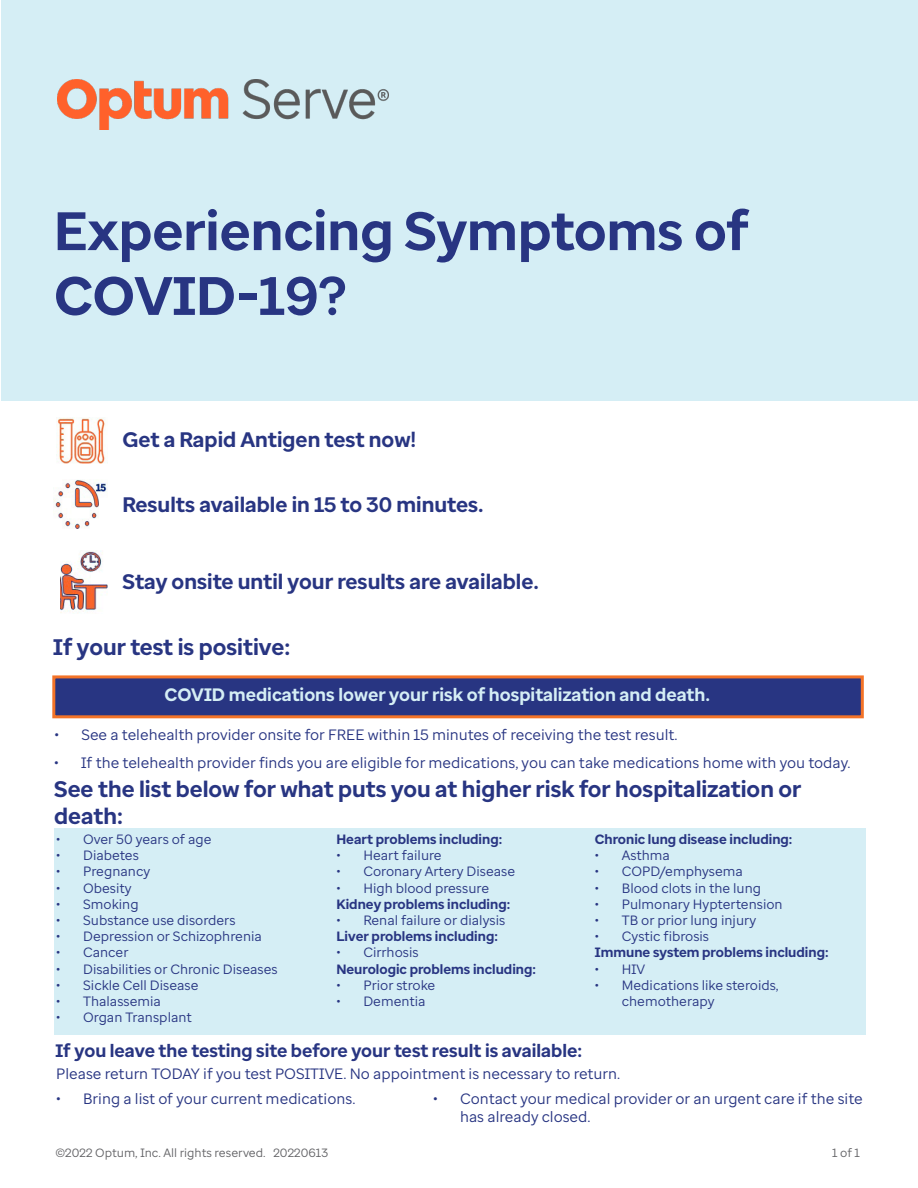
<style>
.page{position:relative;width:918px;height:1188px;background:#fff}
.page>*{position:absolute;margin:0;border:0;box-sizing:border-box;transform-origin:0 0}
.t1{font:700 54px/64.8px "Optum Sans";color:#283582}
.t2{font:700 22.5px/27px "Optum Sans";color:#283582}
.t3{font:700 21px "Optum Sans";color:#283582}
.t4{font:700 18px "Optum Sans";color:#283582}
.t5{font:700 18px "Optum Sans";color:#d5eef5}
.t6{font:15px/18px "Optum Sans";color:#283582}
.t7{font:13.5px/16.2px "Optum Sans";color:#283582}
.t8{font:700 13.5px "Optum Sans";color:#283582}
.t9{font:12px "Optum Sans";color:#636366}
</style>
<div class="page">
<div style="left:2px;top:0;width:916px;height:400px;background:#d5eef5"></div>
<img style="left:57px;top:80px;width:332px;height:49px">
<img style="left:57px;top:418px;width:48px;height:46px">
<img style="left:53px;top:480px;width:54px;height:49px">
<img style="left:60px;top:551px;width:47px;height:62px">
<div style="left:52px;top:675px;width:812px;height:43px;background:#283582;border:3px solid #f37328"></div>
<div style="left:54px;top:828px;width:811px;height:207px;background:#d5eef5"></div>
<p class="t1" style="left:54px;top:199px;width:697px">Experiencing Symptoms of<br>COVID-19?</p>
<p class="t3" style="left:122px;top:426px;width:295px">Get a Rapid Antigen test now!</p>
<p class="t3" style="left:122px;top:491px;width:363px">Results available in 15 to 30 minutes.</p>
<p class="t3" style="left:122px;top:567px;width:418px">Stay onsite until your results are available.</p>
<p class="t2" style="left:53px;top:633px;width:238px">If your test is positive:</p>
<p class="t5" style="left:165px;top:683px;width:547px">COVID medications lower your risk of hospitalization and death.</p>
<p class="t6" style="left:54px;top:725px;width:625px">• See a telehealth provider onsite for FREE within 15 minutes of receiving the test result.</p>
<p class="t6" style="left:54px;top:753px;width:798px">• If the telehealth provider finds you are eligible for medications, you can take medications home with you today.</p>
<p class="t2" style="left:54px;top:775px;width:749px">See the list below for what puts you at higher risk for hospitalization or death:</p>
<p class="t7" style="left:56px;top:831px;width:157px">• Over 50 years of age</p>
<p class="t7" style="left:56px;top:847px;width:84px">• Diabetes</p>
<p class="t7" style="left:56px;top:863px;width:95px">• Pregnancy</p>
<p class="t7" style="left:56px;top:880px;width:77px">• Obesity</p>
<p class="t7" style="left:56px;top:896px;width:84px">• Smoking</p>
<p class="t7" style="left:56px;top:912px;width:181px">• Substance use disorders</p>
<p class="t7" style="left:56px;top:928px;width:207px">• Depression or Schizophrenia</p>
<p class="t7" style="left:56px;top:944px;width:74px">• Cancer</p>
<p class="t7" style="left:56px;top:961px;width:223px">• Disabilities or Chronic Diseases</p>
<p class="t7" style="left:56px;top:977px;width:144px">• Sickle Cell Disease</p>
<p class="t7" style="left:56px;top:993px;width:106px">• Thalassemia</p>
<p class="t7" style="left:56px;top:1009px;width:137px">• Organ Transplant</p>
<p class="t8" style="left:336px;top:830px;width:167px">Heart problems including:</p>
<p class="t7" style="left:336px;top:847px;width:107px">• Heart failure</p>
<p class="t7" style="left:336px;top:863px;width:180px">• Coronary Artery Disease</p>
<p class="t7" style="left:336px;top:880px;width:154px">• High blood pressure</p>
<p class="t8" style="left:336px;top:895px;width:175px">Kidney problems including:</p>
<p class="t7" style="left:336px;top:912px;width:170px">• Renal failure or dialysis</p>
<p class="t8" style="left:336px;top:928px;width:163px">Liver problems including:</p>
<p class="t7" style="left:336px;top:944px;width:84px">• Cirrhosis</p>
<p class="t8" style="left:336px;top:960px;width:201px">Neurologic problems including:</p>
<p class="t7" style="left:336px;top:977px;width:100px">• Prior stroke</p>
<p class="t7" style="left:336px;top:993px;width:91px">• Dementia</p>
<p class="t8" style="left:595px;top:830px;width:199px">Chronic lung disease including:</p>
<p class="t7" style="left:595px;top:847px;width:77px">• Asthma</p>
<p class="t7" style="left:595px;top:863px;width:150px">• COPD/emphysema</p>
<p class="t7" style="left:595px;top:880px;width:168px">• Blood clots in the lung</p>
<p class="t7" style="left:595px;top:896px;width:189px">• Pulmonary Hyptertension</p>
<p class="t7" style="left:595px;top:912px;width:163px">• TB or prior lung injury</p>
<p class="t7" style="left:595px;top:928px;width:116px">• Cystic fibrosis</p>
<p class="t8" style="left:595px;top:944px;width:235px">Immune system problems including:</p>
<p class="t7" style="left:595px;top:961px;width:52px">• HIV</p>
<p class="t7" style="left:622px;top:977px;width:158px;text-indent:-27px">• Medications like steroids, chemotherapy</p>
<p class="t4" style="left:56px;top:1039px;width:528px">If you leave the testing site before your test result is available:</p>
<p class="t6" style="left:56px;top:1064px;width:566px">Please return TODAY if you test POSITIVE. No appointment is necessary to return.</p>
<p class="t6" style="left:56px;top:1090px;width:301px">• Bring a list of your current medications.</p>
<p class="t6" style="left:460px;top:1090px;width:404px;text-indent:-27px">• Contact your medical provider or an urgent care if the site has already closed.</p>
<p class="t9" style="left:56px;top:1145px;width:274px">©2022 Optum, Inc. All rights reserved. 20220613</p>
<p class="t9" style="left:832px;top:1145px;width:30px">1 of 1</p>
</div>
